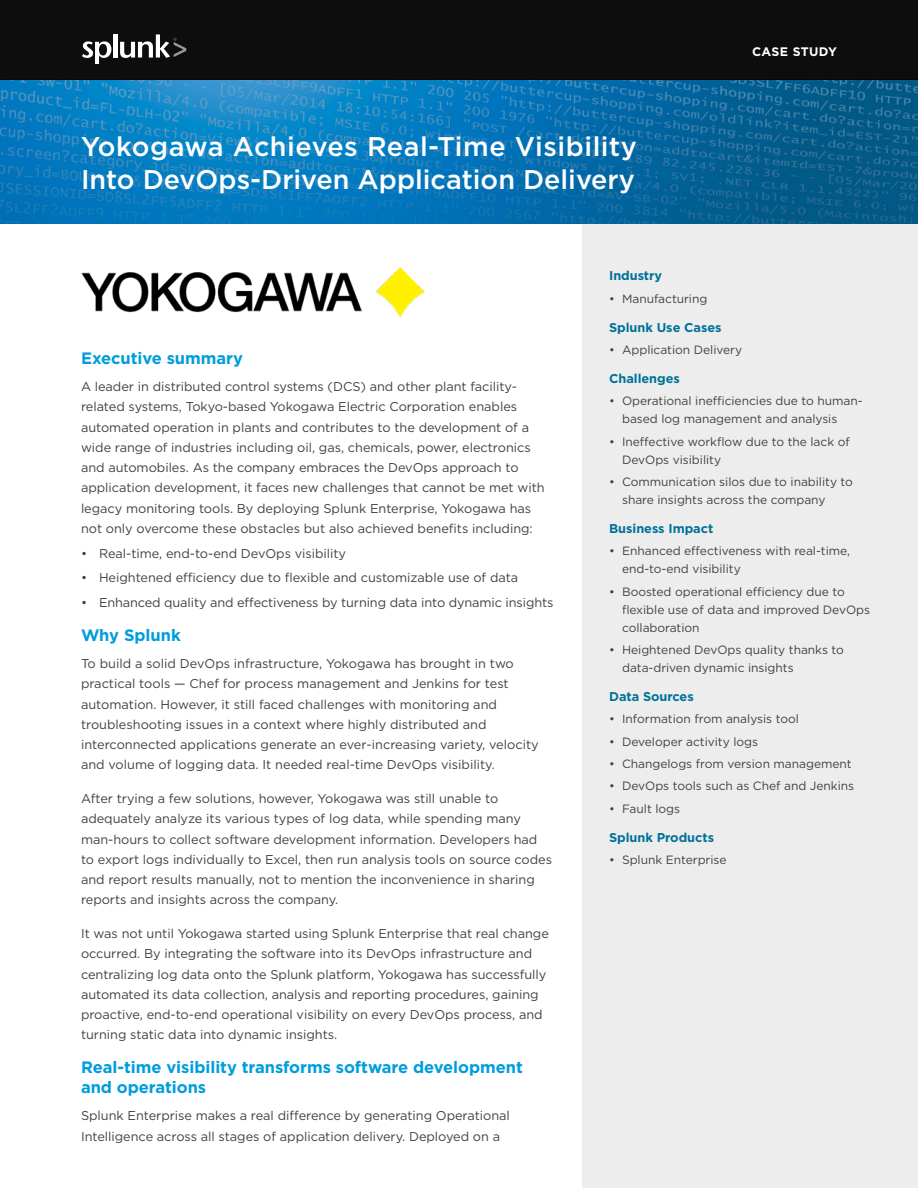
<style>
.page{position:relative;width:918px;height:1188px;background:#fff}
.page>*{position:absolute;margin:0;border:0;box-sizing:border-box;transform-origin:0 0}
.Header_White__Title{font:500 27px/33px "Gotham";color:#fff}
.Blue_Subheads{font:700 16.5px/20.2px "Gotham";letter-spacing:-.005em;color:#009ddc}
.Body_Text{font:12.75px/20.2px "Gotham";letter-spacing:-.005em;color:#414042}
.Sidebar_Subheads{font:700 12.75px "Gotham";letter-spacing:-.005em;color:#007298}
.t1{font:700 12.3px "Gotham";letter-spacing:.03em;color:#fff}
.t2{font:12px/18px "Gotham";letter-spacing:-.005em;color:#414042}
</style>
<div class="page">
<div style="left:582px;top:224px;width:336px;height:964px;background:#ededee"></div>
<img style="left:0;top:80px;width:918px;height:144px">
<div style="left:0;top:0;width:918px;height:80px;background:#0d0d0d"></div>
<svg style="left:82px;top:41px;width:29px;height:23px"></svg>
<hr style="left:113px;top:34px;width:4px;height:24px;background:#fff">
<svg style="left:120px;top:34px;width:66px;height:24px"></svg>
<img style="left:81px;top:267px;width:344px;height:51px">
<p class="Header_White__Title" style="left:81px;top:129px;width:557px">Yokogawa Achieves Real-Time Visibility<br>Into DevOps-Driven Application Delivery</p>
<p class="t1" style="left:752px;top:43px;width:86px">CASE STUDY</p>
<p class="Blue_Subheads" style="left:81px;top:348px;width:163px">Executive summary</p>
<p class="Body_Text" style="left:81px;top:376px;width:465px">A leader in distributed control systems (DCS) and other plant facility&shy;related systems, Tokyo-based Yokogawa Electric Corporation enables automated operation in plants and contributes to the development of a wide range of industries including oil, gas, chemicals, power, electronics and automobiles. As the company embraces the DevOps approach to application development, it faces new challenges that cannot be met with legacy monitoring tools. By deploying Splunk Enterprise, Yokogawa has not only overcome these obstacles but also achieved benefits including:</p>
<p class="Body_Text" style="left:81px;top:543px;width:267px">• Real-time, end-to-end DevOps visibility</p>
<p class="Body_Text" style="left:81px;top:567px;width:439px">• Heightened efficiency due to flexible and customizable use of data</p>
<p class="Body_Text" style="left:81px;top:593px;width:474px">• Enhanced quality and effectiveness by turning data into dynamic insights</p>
<p class="Blue_Subheads" style="left:81px;top:625px;width:101px">Why Splunk</p>
<p class="Body_Text" style="left:81px;top:653px;width:459px">To build a solid DevOps infrastructure, Yokogawa has brought in two practical tools — Chef for process management and Jenkins for test automation. However, it still faced challenges with monitoring and troubleshooting issues in a context where highly distributed and interconnected applications generate an ever-increasing variety, velocity and volume of logging data. It needed real-time DevOps visibility.</p>
<p class="Body_Text" style="left:81px;top:788px;width:473px">After trying a few solutions, however, Yokogawa was still unable to adequately analyze its various types of log data, while spending many man-hours to collect software development information. Developers had to export logs individually to Excel, then run analysis tools on source codes and report results manually, not to mention the inconvenience in sharing reports and insights across the company.</p>
<p class="Body_Text" style="left:81px;top:923px;width:469px">It was not until Yokogawa started using Splunk Enterprise that real change occurred. By integrating the software into its DevOps infrastructure and centralizing log data onto the Splunk platform, Yokogawa has successfully automated its data collection, analysis and reporting procedures, gaining proactive, end-to-end operational visibility on every DevOps process, and turning static data into dynamic insights.</p>
<p class="Blue_Subheads" style="left:81px;top:1057px;width:444px">Real-time visibility transforms software development and operations</p>
<p class="Body_Text" style="left:81px;top:1106px;width:430px">Splunk Enterprise makes a real difference by generating Operational<br>Intelligence across all stages of application delivery. Deployed on a</p>
<p class="Sidebar_Subheads" style="left:609px;top:267px;width:55px">Industry</p>
<p class="t2" style="left:609px;top:289px;width:100px">• Manufacturing</p>
<p class="Sidebar_Subheads" style="left:609px;top:319px;width:114px">Splunk Use Cases</p>
<p class="t2" style="left:609px;top:340px;width:135px">• Application Delivery</p>
<p class="Sidebar_Subheads" style="left:609px;top:370px;width:72px">Challenges</p>
<p class="t2" style="left:622px;top:392px;width:242px;text-indent:-13px">• Operational inefficiencies due to human&shy;based log management and analysis</p>
<p class="t2" style="left:622px;top:432px;width:229px;text-indent:-13px">• Ineffective workflow due to the lack of<br>DevOps visibility</p>
<p class="t2" style="left:622px;top:472px;width:232px;text-indent:-13px">• Communication silos due to inability to share insights across the company</p>
<p class="Sidebar_Subheads" style="left:609px;top:520px;width:106px">Business Impact</p>
<p class="t2" style="left:622px;top:542px;width:230px;text-indent:-13px">• Enhanced effectiveness with real-time, end-to-end visibility</p>
<p class="t2" style="left:622px;top:582px;width:250px;text-indent:-13px">• Boosted operational efficiency due to flexible use of data and improved DevOps collaboration</p>
<p class="t2" style="left:622px;top:640px;width:223px;text-indent:-13px">• Heightened DevOps quality thanks to data-driven dynamic insights</p>
<p class="Sidebar_Subheads" style="left:609px;top:688px;width:86px">Data Sources</p>
<p class="t2" style="left:609px;top:710px;width:191px">• Information from analysis tool</p>
<p class="t2" style="left:609px;top:732px;width:150px">• Developer activity logs</p>
<p class="t2" style="left:609px;top:754px;width:244px">• Changelogs from version management</p>
<p class="t2" style="left:609px;top:777px;width:247px">• DevOps tools such as Chef and Jenkins</p>
<p class="t2" style="left:609px;top:799px;width:73px">• Fault logs</p>
<p class="Sidebar_Subheads" style="left:609px;top:829px;width:106px">Splunk Products</p>
<p class="t2" style="left:609px;top:851px;width:119px">• Splunk Enterprise</p>
</div>
